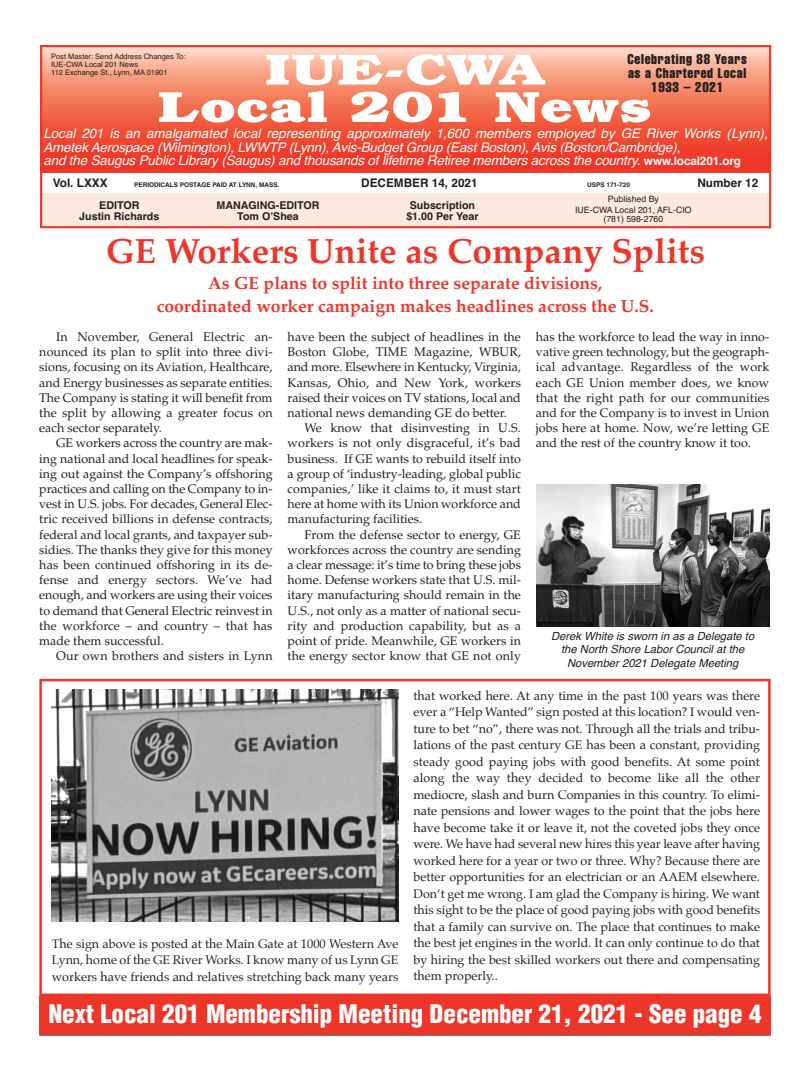
<style>
.page{position:relative;width:810px;height:1080px;background:#fff}
.page>*{position:absolute;margin:0;border:0;box-sizing:border-box;transform-origin:0 0}
.t1{font:700 43.88px/37.4px "Bookman IT Cby BT";color:#fff;text-align:center;scale:1.35 1}
.t2{font:700 35px "Palatino";color:#ee3529}
.t3{font:900 condensed 25px "Helvetica";color:#fff}
.t4{font:700 17.5px/23.1px "Palatino";color:#ee3529;text-align:center}
.t5{font:extra-condensed 13.88px/13.9px "Helvetica";letter-spacing:.05em;color:#231f20;text-align:center}
.t6{font:italic 13.38px/13.4px "Helvetica";letter-spacing:-.01em;color:#fff}
.t7{font:12.5px/15.2px "Palatino";color:#231f20;text-align:justify}
.t8{font:700 11.75px "Helvetica";color:#231f20}
.t9{font:italic 11.25px/13.5px "Helvetica";color:#231f20;text-align:center}
.t10{font:700 10.75px "Helvetica";color:#231f20}
.t11{font:8.75px/9.2px "Helvetica";color:#231f20;text-align:center}
.t12{font:7.5px/8.2px "Helvetica";color:#231f20}
.t13{font:700 6.38px "Helvetica";color:#231f20}
.s1{font-weight:700;font-style:normal;font-size:11.75px}
</style>
<div class="page">
<div style="left:39px;top:679px;width:732px;height:317px;border:2px solid #ee3529"></div>
<svg style="left:43px;top:48px;width:725px;height:125px;background:#f37259"></svg>
<hr style="left:39px;top:1034px;width:732px;height:2px;background:#231f20">
<div style="left:41px;top:194px;width:729px;height:34px;background:#fde9df"></div>
<div style="left:39px;top:996px;width:732px;height:39px;background:#ee3529"></div>
<div style="left:40px;top:45px;width:731px;height:183px;border:2px solid #ee3529"></div>
<img style="left:52px;top:689px;width:346px;height:232px">
<svg style="left:536px;top:626px;width:233px;height:1px"></svg>
<img style="left:536px;top:484px;width:233px;height:142px">
<p class="t12" style="left:51px;top:52px;width:136px">Post Master: Send Address Changes To:<br>IUE-CWA Local 201 News<br>112 Exchange St., Lynn, MA 01901</p>
<p class="t5" style="left:627px;top:53px;width:121px">Celebrating 88 Years as a Chartered Local<br>1933 – 2021</p>
<h1 class="t1" style="left:157px;top:55px;width:368px">IUE-CWA<br>Local 201 News</h1>
<p class="t6" style="left:43px;top:127px;width:726px">Local 201 is an amalgamated local representing approximately 1,600 members employed by GE River Works (Lynn),<br>Ametek Aerospace (Wilmington), LWWTP (Lynn), Avis-Budget Group (East Boston), Avis (Boston/Cambridge),<br>and the Saugus Public Library (Saugus) and thousands of lifetime Retiree members across the country. <span class="s1">www.local201.org</span></p>
<p class="t8" style="left:53px;top:176px;width:56px">Vol. LXXX</p>
<p class="t13" style="left:134px;top:181px;width:147px">PERIODICALS POSTAGE PAID AT LYNN, MASS.</p>
<p class="t8" style="left:361px;top:176px;width:118px">DECEMBER 14, 2021</p>
<p class="t13" style="left:587px;top:181px;width:44px">USPS 171-720</p>
<p class="t8" style="left:697px;top:176px;width:62px">Number 12</p>
<p class="t10" style="left:99px;top:199px;width:42px">EDITOR</p>
<p class="t10" style="left:217px;top:199px;width:105px">MANAGING-EDITOR</p>
<p class="t10" style="left:410px;top:199px;width:67px">Subscription</p>
<p class="t11" style="left:608px;top:195px;width:53px">Published By</p>
<p class="t10" style="left:79px;top:210px;width:82px">Justin Richards</p>
<p class="t10" style="left:237px;top:210px;width:63px">Tom O’Shea</p>
<p class="t10" style="left:406px;top:210px;width:74px">$1.00 Per Year</p>
<p class="t11" style="left:575px;top:205px;width:118px">IUE-CWA Local 201, AFL-CIO (781) 598-2760</p>
<h2 class="t2" style="left:106px;top:234px;width:601px">GE Workers Unite as Company Splits</h2>
<h3 class="t4" style="left:157px;top:273px;width:499px">As GE plans to split into three separate divisions,<br>coordinated worker campaign makes headlines across the U.S.</h3>
<p class="t7" style="left:39px;top:331px;width:235px;text-indent:17px">In November, General Electric an&shy;nounced its plan to split into three divi&shy;sions, focusing on its Aviation, Healthcare, and Energy businesses as separate entities.<br>The Company is stating it will benefit from the split by allowing a greater focus on each sector separately.</p>
<p class="t7" style="left:39px;top:437px;width:235px;text-indent:17px">GE workers across the country are mak&shy;ing national and local headlines for speak&shy;ing out against the Company’s offshoring practices and calling on the Company to in&shy;vest in U.S. jobs. For decades, General Elec&shy;tric received billions in defense contracts, federal and local grants, and taxpayer sub&shy;sidies. The thanks they give for this money has been continued offshoring in its de&shy;fense and energy sectors. We’ve had enough, and workers are using their voices to demand that General Electric reinvest in the workforce – and country – that has made them successful.</p>
<p class="t7" style="left:56px;top:650px;width:218px">Our own brothers and sisters in Lynn</p>
<p class="t7" style="left:288px;top:331px;width:235px">have been the subject of headlines in the Boston Globe, TIME Magazine, WBUR, and more. Elsewhere in Kentucky, Virginia, Kansas, Ohio, and New York, workers raised their voices on TV stations, local and national news demanding GE do better.</p>
<p class="t7" style="left:288px;top:422px;width:235px;text-indent:17px">We know that disinvesting in U.S. workers is not only disgraceful, it’s bad business. If GE wants to rebuild itself into a group of ‘industry-leading, global public companies,’ like it claims to, it must start here at home with its Union workforce and manufacturing facilities.</p>
<p class="t7" style="left:288px;top:528px;width:235px;text-indent:17px">From the defense sector to energy, GE workforces across the country are sending a clear message: it’s time to bring these jobs home. Defense workers state that U.S. mil&shy;itary manufacturing should remain in the U.S., not only as a matter of national secu&shy;rity and production capability, but as a point of pride. Meanwhile, GE workers in the energy sector know that GE not only</p>
<p class="t7" style="left:536px;top:331px;width:235px">has the workforce to lead the way in inno&shy;vative green technology, but the geograph&shy;ical advantage. Regardless of the work each GE Union member does, we know that the right path for our communities and for the Company is to invest in Union jobs here at home. Now, we’re letting GE and the rest of the country know it too.</p>
<p class="t9" style="left:551px;top:629px;width:205px">Derek White is sworn in as a Delegate to the North Shore Labor Council at the<br>November 2021 Delegate Meeting</p>
<p class="t7" style="left:52px;top:936px;width:348px;line-height:16.5px">The sign above is posted at the Main Gate at 1000 Western Ave Lynn, home of the GE River Works. I know many of us Lynn GE workers have friends and relatives stretching back many years</p>
<p class="t7" style="left:413px;top:688px;width:348px;line-height:16.5px">that worked here. At any time in the past 100 years was there ever a “Help Wanted” sign posted at this location? I would ven&shy;ture to bet “no”, there was not. Through all the trials and tribu&shy;lations of the past century GE has been a constant, providing steady good paying jobs with good benefits. At some point along the way they decided to become like all the other mediocre, slash and burn Companies in this country. To elimi&shy;nate pensions and lower wages to the point that the jobs here have become take it or leave it, not the coveted jobs they once were. We have had several new hires this year leave after having worked here for a year or two or three. Why? Because there are better opportunities for an electrician or an AAEM elsewhere.<br>Don’t get me wrong. I am glad the Company is hiring. We want this sight to be the place of good paying jobs with good benefits that a family can survive on. The place that continues to make the best jet engines in the world. It can only continue to do that by hiring the best skilled workers out there and compensating them properly..</p>
<h3 class="t3" style="left:48px;top:999px;width:715px">Next Local 201 Membership Meeting December 21, 2021 - See page 4</h3>
</div>
